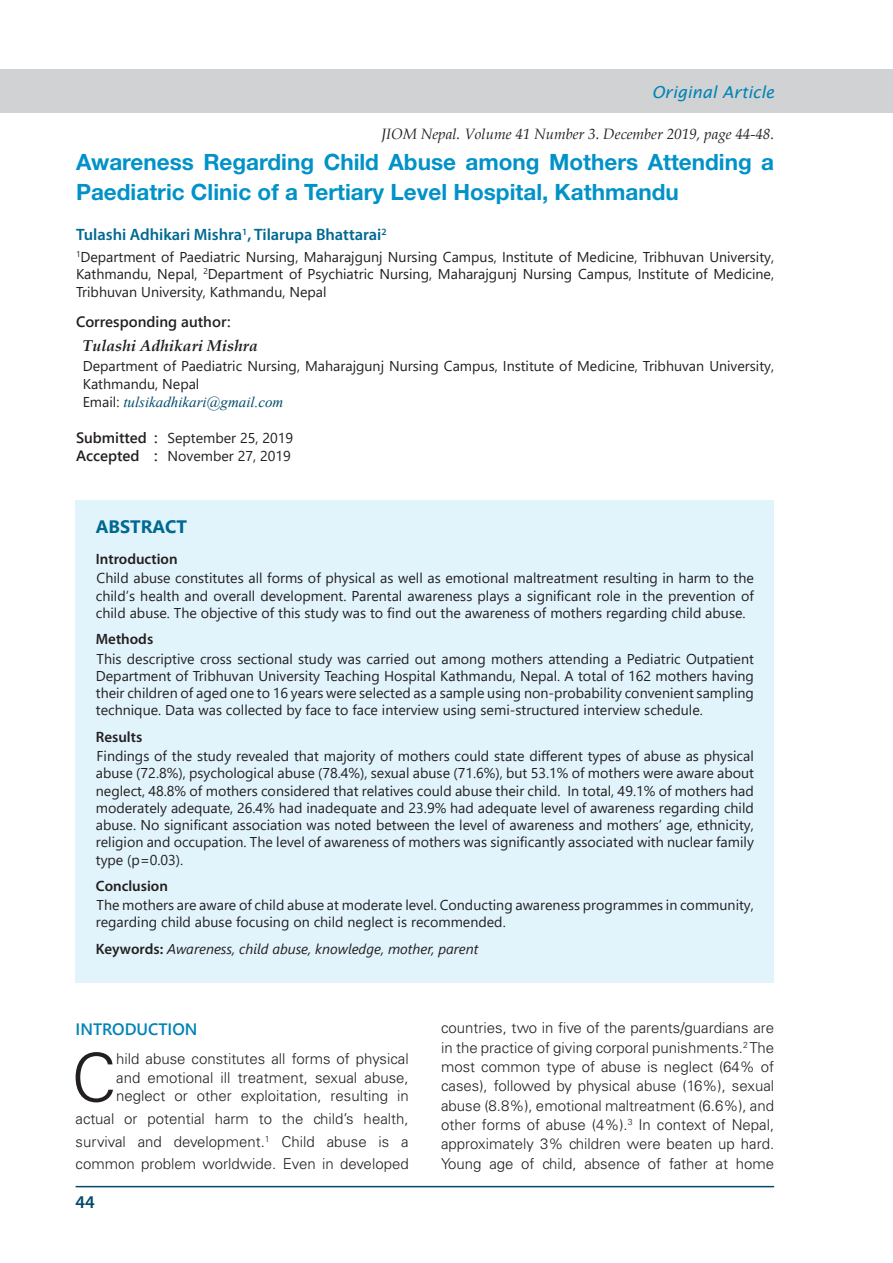
<style>
.page{position:relative;width:893px;height:1263px;background:#fff}
.page>*{position:absolute;margin:0;border:0;box-sizing:border-box;transform-origin:0 0}
.t1{font:300 66.9px "Univers LT Std";color:#231f20}
.t2{font:700 22.5px/30px "Helvetica Neue";color:#0092c8}
.t3{font:700 18px "Segoe UI";color:#006991}
.t4{font:600 18px "Myriad Pro";color:#004b6c}
.t5{font:600 16.5px "Myriad Pro";color:#006991}
.t6{font:italic 16.5px "Lucida Sans";color:#0083b6}
.Major_headings{font:600 16.5px "Segoe UI";color:#0083b6}
.t7{font:italic 700 15.75px "Book Antiqua";color:#231f20}
.t8{font:300 15px/19.4px "Univers LT Std";color:#231f20;text-align:justify}
.t9{font:italic 15px "Book Antiqua";color:#231f20}
.t10{font:600 15px "Myriad Pro";color:#231f20}
.t11{font:italic 15px "Times New Roman";color:#004b6c}
.t12{font:600 15px "Segoe UI";color:#231f20}
.t13{font:14.25px/17.2px "Segoe UI";color:#231f20;text-align:justify}
.t14{font:italic 14.25px "Segoe UI";color:#231f20}
.s1{font-family:"Segoe UI";font-style:normal;font-size:14.25px;color:#231f20}
.s2{font-weight:600;font-size:15px}
.s3{font-family:"Myriad Pro";font-weight:600;font-style:normal;font-size:15px}
</style>
<div class="page">
<hr style="left:76px;top:1186px;width:698px;height:1px;background:#004b6c">
<div style="left:0;top:69px;width:893px;height:43px;background:#d1d2d4"></div>
<div style="left:76px;top:500px;width:698px;height:483px;background:#e1f4fc"></div>
<p class="t6" style="left:652px;top:83px;width:124px">Original Article</p>
<p class="t9" style="left:381px;top:123px;width:394px">JIOM Nepal. Volume 41 Number 3. December 2019, page 44-48.</p>
<p class="t2" style="left:76px;top:146px;width:700px">Awareness Regarding Child Abuse among Mothers Attending a<br>Paediatric Clinic of a Tertiary Level Hospital, Kathmandu</p>
<p class="t5" style="left:76px;top:224px;width:312px">Tulashi Adhikari Mishra<sup>1</sup>, Tilarupa Bhattarai<sup>2</sup></p>
<p class="t13" style="left:76px;top:246px;width:700px;line-height:17.7px"><sup>1</sup>Department of Paediatric Nursing, Maharajgunj Nursing Campus, Institute of Medicine, Tribhuvan University, Kathmandu, Nepal, <sup>2</sup>Department of Psychiatric Nursing, Maharajgunj Nursing Campus, Institute of Medicine, Tribhuvan University, Kathmandu, Nepal</p>
<p class="t12" style="left:76px;top:307px;width:156px">Corresponding author:</p>
<p class="t7" style="left:83px;top:334px;width:177px">Tulashi Adhikari Mishra</p>
<p class="t13" style="left:83px;top:356px;width:693px;line-height:18px">Department of Paediatric Nursing, Maharajgunj Nursing Campus, Institute of Medicine, Tribhuvan University,<br>Kathmandu, Nepal</p>
<p class="t11" style="left:83px;top:392px;width:202px"><span class="s1">Email:</span> tulsikadhikari@gmail.com</p>
<p class="t13" style="left:76px;top:428px;width:219px"><span class="s2">Submitted :</span> September 25, 2019</p>
<p class="t13" style="left:76px;top:446px;width:216px"><span class="s2">Accepted :</span> November 27, 2019</p>
<p class="t3" style="left:96px;top:510px;width:93px">ABSTRACT</p>
<p class="t10" style="left:96px;top:549px;width:83px">Introduction</p>
<p class="t13" style="left:96px;top:568px;width:660px">Child abuse constitutes all forms of physical as well as emotional maltreatment resulting in harm to the child’s health and overall development. Parental awareness plays a significant role in the prevention of child abuse. The objective of this study was to find out the awareness of mothers regarding child abuse.</p>
<p class="t10" style="left:96px;top:630px;width:59px">Methods</p>
<p class="t13" style="left:96px;top:649px;width:660px">This descriptive cross sectional study was carried out among mothers attending a Pediatric Outpatient Department of Tribhuvan University Teaching Hospital Kathmandu, Nepal. A total of 162 mothers having their children of aged one to 16 years were selected as a sample using non-probability convenient sampling technique. Data was collected by face to face interview using semi-structured interview schedule.</p>
<p class="t10" style="left:96px;top:727px;width:48px">Results</p>
<p class="t13" style="left:96px;top:746px;width:660px">Findings of the study revealed that majority of mothers could state different types of abuse as physical abuse (72.8%), psychological abuse (78.4%), sexual abuse (71.6%), but 53.1% of mothers were aware about neglect, 48.8% of mothers considered that relatives could abuse their child. In total, 49.1% of mothers had moderately adequate, 26.4% had inadequate and 23.9% had adequate level of awareness regarding child abuse. No significant association was noted between the level of awareness and mothers’ age, ethnicity, religion and occupation. The level of awareness of mothers was significantly associated with nuclear family type (p=0.03).</p>
<p class="t10" style="left:96px;top:876px;width:74px">Conclusion</p>
<p class="t13" style="left:96px;top:895px;width:660px">The mothers are aware of child abuse at moderate level. Conducting awareness programmes in community, regarding child abuse focusing on child neglect is recommended.</p>
<p class="t14" style="left:96px;top:935px;width:384px"><span class="s3">Keywords:</span> Awareness, child abuse, knowledge, mother, parent</p>
<p class="Major_headings" style="left:76px;top:1013px;width:123px">INTRODUCTION</p>
<p class="t1" style="left:72px;top:1037px;width:46px">C</p>
<p class="t8" style="left:116px;top:1049px;width:294px;line-height:18.8px">hild abuse constitutes all forms of physical and emotional ill treatment, sexual abuse, neglect or other exploitation, resulting in</p>
<p class="t8" style="left:76px;top:1107px;width:335px;line-height:22.6px">actual or potential harm to the child’s health, survival and development.<sup>1</sup> Child abuse is a common problem worldwide. Even in developed</p>
<p class="t4" style="left:76px;top:1191px;width:21px">44</p>
<p class="t8" style="left:441px;top:1018px;width:335px">countries, two in five of the parents/guardians are in the practice of giving corporal punishments.<sup>2</sup> The most common type of abuse is neglect (64% of cases), followed by physical abuse (16%), sexual abuse (8.8%), emotional maltreatment (6.6%), and other forms of abuse (4%).<sup>3</sup> In context of Nepal, approximately 3% children were beaten up hard.<br>Young age of child, absence of father at home</p>
</div>
